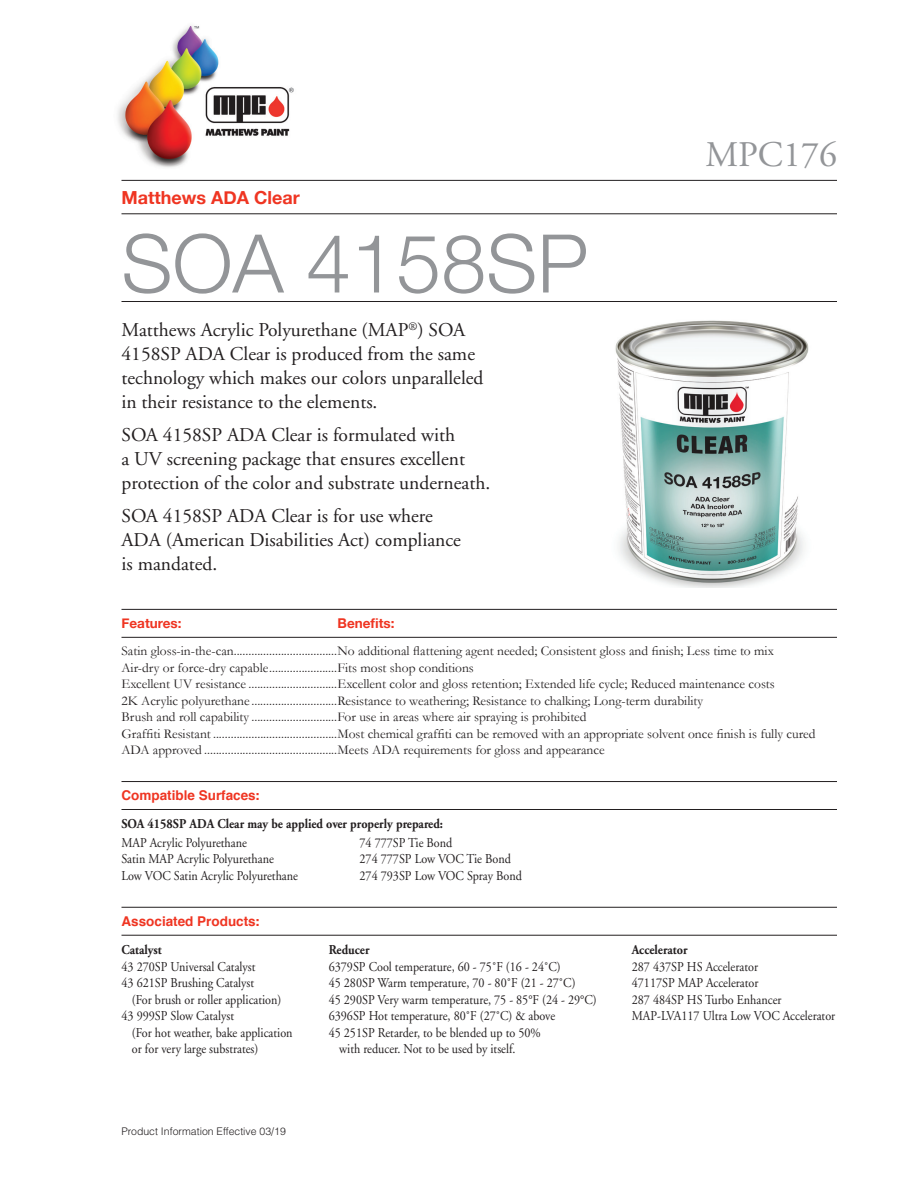
<style>
.page{position:relative;width:918px;height:1188px;background:#fff}
.page>*{position:absolute;margin:0;border:0;box-sizing:border-box;transform-origin:0 0}
.t1{font:300 81px "Helvetica Neue";color:#939598}
.P{font:36px "Adobe Garamond";color:#939598}
.t2{font:19.5px/24px "Adobe Garamond";color:#231f20}
.t3{font:700 18px "Helvetica Neue";color:#ef3522}
.t4{font:13.5px/16.5px "Garamond";color:#231f20}
.Features_text_w_o_ru{font:13.5px/16.5px "Adobe Garamond";color:#231f20;scale:.9 1}
.Features_text_w_o_ru-2{font:700 13.5px "Adobe Garamond";color:#231f20;scale:.9 1}
.t5{font:700 13.5px "Helvetica";color:#ef3522}
.t6{font:700 13.5px "Helvetica Neue";color:#ef3522}
.Effective_Date{font:300 10.5px "Helvetica";color:#231f20}
.s1{font-family:"Helvetica Neue"}
</style>
<div class="page">
<hr style="left:122px;top:180px;width:715px;height:1px;background:#231f20">
<hr style="left:122px;top:213px;width:715px;height:1px;background:#231f20">
<hr style="left:122px;top:301px;width:715px;height:1px;background:#231f20">
<img style="left:117px;top:25px;width:177px;height:143px">
<hr style="left:122px;top:781px;width:715px;height:1px;background:#231f20">
<hr style="left:122px;top:809px;width:715px;height:1px;background:#231f20">
<hr style="left:122px;top:609px;width:715px;height:1px;background:#231f20">
<hr style="left:122px;top:637px;width:715px;height:1px;background:#231f20">
<hr style="left:122px;top:907px;width:715px;height:1px;background:#231f20">
<hr style="left:122px;top:935px;width:715px;height:1px;background:#231f20">
<img style="left:615px;top:320px;width:194px;height:267px">
<p class="t3" style="left:122px;top:184px;width:180px">Matthews ADA Clear</p>
<p class="t1" style="left:122px;top:198px;width:468px">SOA 4158SP</p>
<p class="t2" style="left:122px;top:319px;width:364px">Matthews Acrylic Polyurethane (MAP<sup>®</sup>) SOA 4158SP ADA Clear is produced from the same technology which makes our colors unparalleled in their resistance to the elements.</p>
<p class="t2" style="left:122px;top:423px;width:370px">SOA 4158SP ADA Clear is formulated with<br>a UV screening package that ensures excellent protection of the color and substrate underneath.</p>
<p class="t2" style="left:122px;top:504px;width:341px">SOA 4158SP ADA Clear is for use where<br>ADA (American Disabilities Act) compliance is mandated.</p>
<p class="P" style="left:705px;top:135px;width:133px">MPC176</p>
<p class="t6" style="left:338px;top:613px;width:59px">Benefits:</p>
<p class="t6" style="left:122px;top:613px;width:62px">Features:</p>
<p class="t4" style="left:122px;top:643px;width:654px">Satin gloss-in-the-can...................................No additional flattening agent needed; Consistent gloss and finish; Less time to mix</p>
<p class="t4" style="left:122px;top:659px;width:354px">Air-dry or force-dry capable.......................Fits most shop conditions</p>
<p class="t4" style="left:122px;top:676px;width:655px">Excellent UV resistance ..............................Excellent color and gloss retention; Extended life cycle; Reduced maintenance costs<br>2K Acrylic polyurethane .............................Resistance to weathering; Resistance to chalking; Long-term durability<br>Brush and roll capability .............................For use in areas where air spraying is prohibited</p>
<p class="t4" style="left:122px;top:725px;width:696px">Graffiti Resistant ..........................................Most chemical graffiti can be removed with an appropriate solvent once finish is fully cured<br>ADA approved .............................................Meets ADA requirements for gloss and appearance</p>
<p class="t5" style="left:122px;top:785px;width:140px">Compatible Surfaces<span class="s1">:</span></p>
<p class="Features_text_w_o_ru-2" style="left:122px;top:817px;width:359px">SOA 4158SP ADA Clear may be applied over properly prepared:</p>
<p class="Features_text_w_o_ru" style="left:122px;top:835px;width:141px">MAP Acrylic Polyurethane</p>
<p class="Features_text_w_o_ru" style="left:122px;top:851px;width:171px">Satin MAP Acrylic Polyurethane</p>
<p class="Features_text_w_o_ru" style="left:122px;top:868px;width:198px">Low VOC Satin Acrylic Polyurethane</p>
<p class="Features_text_w_o_ru" style="left:360px;top:835px;width:105px">74 777SP Tie Bond</p>
<p class="Features_text_w_o_ru" style="left:360px;top:851px;width:170px">274 777SP Low VOC Tie Bond</p>
<p class="Features_text_w_o_ru" style="left:360px;top:868px;width:182px">274 793SP Low VOC Spray Bond</p>
<p class="t5" style="left:122px;top:911px;width:140px">Associated Products<span class="s1">:</span></p>
<p class="Features_text_w_o_ru-2" style="left:122px;top:942px;width:46px">Catalyst</p>
<p class="Features_text_w_o_ru" style="left:122px;top:958px;width:150px">43 270SP Universal Catalyst</p>
<p class="Features_text_w_o_ru" style="left:132px;top:975px;width:168px;text-indent:-10px">43 621SP Brushing Catalyst<br>(For brush or roller application)</p>
<p class="Features_text_w_o_ru" style="left:132px;top:1008px;width:180px;text-indent:-10px">43 999SP Slow Catalyst<br>(For hot weather, bake application or for very large substrates)</p>
<p class="Effective_Date" style="left:122px;top:1124px;width:166px">Product Information Effective 03/19</p>
<p class="Features_text_w_o_ru-2" style="left:329px;top:942px;width:47px">Reducer</p>
<p class="Features_text_w_o_ru" style="left:329px;top:958px;width:259px">6379SP Cool temperature, 60 - 75˚F (16 - 24˚C)</p>
<p class="Features_text_w_o_ru" style="left:329px;top:975px;width:276px">45 280SP Warm temperature, 70 - 80˚F (21 - 27˚C)</p>
<p class="Features_text_w_o_ru" style="left:329px;top:991px;width:299px">45 290SP Very warm temperature, 75 - 85°F (24 - 29°C)</p>
<p class="Features_text_w_o_ru" style="left:329px;top:1008px;width:253px">6396SP Hot temperature, 80˚F (27˚C) &amp; above</p>
<p class="Features_text_w_o_ru" style="left:339px;top:1024px;width:225px;text-indent:-10px">45 251SP Retarder, to be blended up to 50% with reducer. Not to be used by itself.</p>
<p class="Features_text_w_o_ru-2" style="left:632px;top:942px;width:63px">Accelerator</p>
<p class="Features_text_w_o_ru" style="left:632px;top:958px;width:142px">287 437SP HS Accelerator</p>
<p class="Features_text_w_o_ru" style="left:632px;top:975px;width:142px">47117SP MAP Accelerator</p>
<p class="Features_text_w_o_ru" style="left:632px;top:991px;width:168px">287 484SP HS Turbo Enhancer</p>
<p class="Features_text_w_o_ru" style="left:632px;top:1008px;width:228px">MAP-LVA117 Ultra Low VOC Accelerator</p>
</div>
